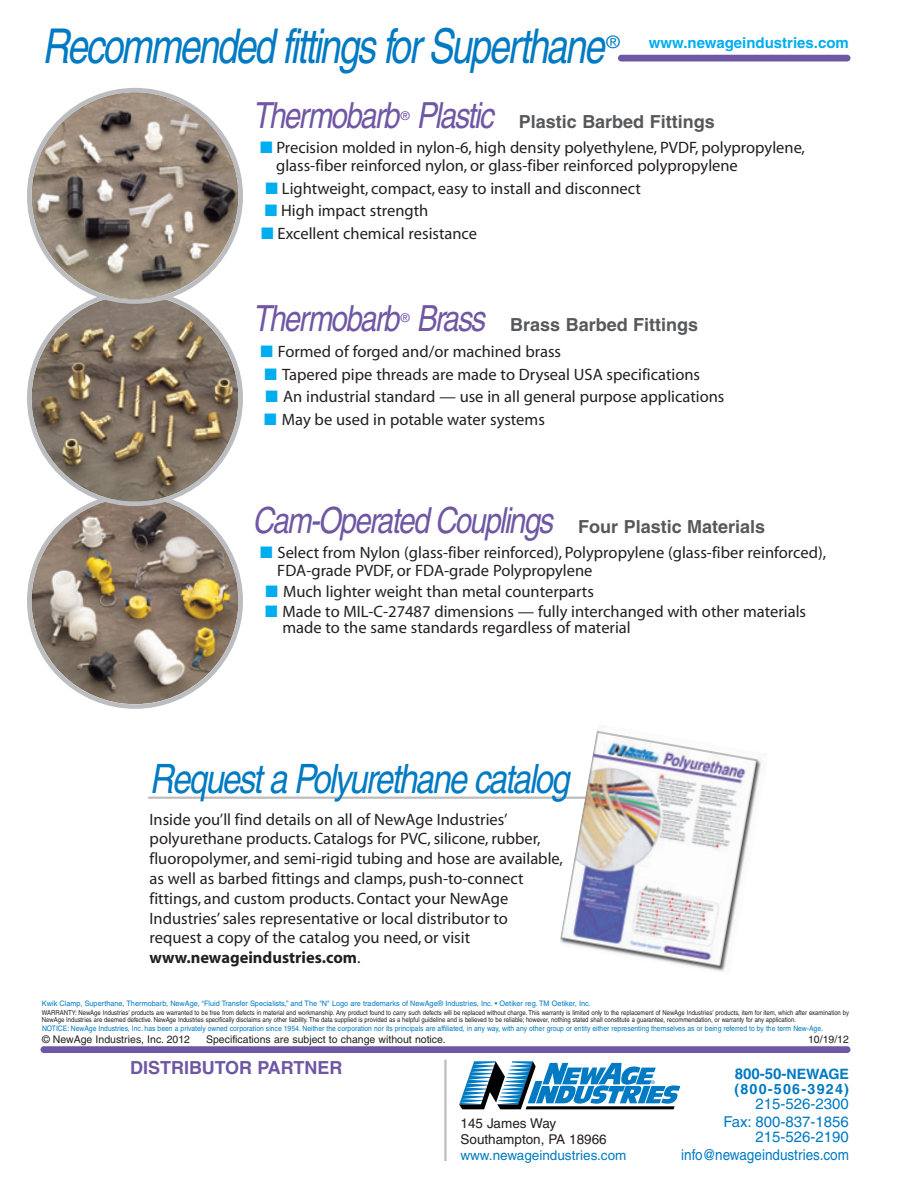
<style>
.page{position:relative;width:918px;height:1188px;background:#fff}
.page>*{position:absolute;margin:0;border:0;box-sizing:border-box;transform-origin:0 0}
.t1{font:italic 48px "Helvetica";color:#007ac2;scale:.78 1}
.t2{font:italic 40.5px "Helvetica";color:#007ac2;scale:.82 1}
.t3{font:italic 36px "Helvetica";color:#6f57a4;scale:.82 1}
.t4{font:700 18px "Helvetica";color:#57585a}
.t5{font:700 18px "Helvetica";color:#6f57a4}
.t6{font:17.1px "Helvetica";color:#007ac2;scale:1.05 1}
.t7{font:16.5px/19.8px "Myriad";color:#231f20}
.t8{font:15px/18px "Helvetica";color:#007ac2;text-align:right}
.t9{font:700 15px "Helvetica";color:#00aeef}
.t10{font:700 15px "Helvetica";color:#007ac2}
.t11{font:700 14.25px "Helvetica";letter-spacing:.09em;color:#007ac2}
.t12{font:13.5px/15.8px "Helvetica";color:#231f20}
.t13{font:13.5px "Helvetica";color:#007ac2}
.t14{font:12px "Helvetica";color:#6f57a4}
.t15{font:10.5px "Helvetica";color:#231f20}
.t16{font:7.5px "Helvetica";color:#007ac2;scale:.91 1}
.t17{font:7.5px "Helvetica";color:#007ac2}
.t18{font:6.75px/7.5px "Helvetica";color:#231f20;scale:.88 1}
.t19{font:5.1px "Helvetica";color:#007ac2}
.s1{font-weight:400;font-style:italic;font-size:36px;color:#6f57a4}
.s2{color:#00aeef}
.s3{font-weight:700;font-style:normal;font-size:18px;color:#57585a}
.s4{font-weight:700}
.s5{font-size:14.25px}
</style>
<div class="page">
<svg style="left:27px;top:506px;width:216px;height:203px"></svg>
<svg style="left:27px;top:304px;width:216px;height:202px"></svg>
<svg style="left:27px;top:88px;width:216px;height:216px"></svg>
<hr style="left:444px;top:1060px;width:3px;height:101px;background:#bcbdc0">
<svg style="left:459px;top:1061px;width:221px;height:48px"></svg>
<div style="left:40px;top:1046px;width:810px;height:7px;background:#6f57a4;border-radius:3px"></div>
<div style="left:618px;top:55px;width:232px;height:7px;background:#6f57a4;border-radius:3px"></div>
<hr style="left:148px;top:797px;width:453px;height:2px;background:#bcbdc0">
<img style="left:559px;top:726px;width:203px;height:246px">
<h1 class="t1" style="left:42px;top:28px;width:732px">Recommended fittingsforSuperthane</h1>
<p class="t6" style="left:606px;top:36px;width:14px">®</p>
<p class="t9" style="left:649px;top:37px;width:202px">www.newageindustries.com</p>
<h3 class="t3" style="left:252px;top:102px;width:188px">Thermobarb</h3>
<p class="t14" style="left:401px;top:111px;width:10px">®</p>
<p class="t4" style="left:416px;top:115px;width:300px"><span class="s1">Plastic</span> Plastic Barbed Fittings</p>
<p class="t7" style="left:276px;top:140px;width:530px;line-height:18px;text-indent:-16px"><span class="s2">■</span> Precision molded in nylon-6, high density polyethylene, PVDF, polypropylene, glass-fiber reinforced nylon, or glass-fiber reinforced polypropylene</p>
<p class="t7" style="left:266px;top:180px;width:377px"><span class="s2">■</span> Lightweight, compact, easy to install and disconnect</p>
<p class="t7" style="left:265px;top:202px;width:165px"><span class="s2">■</span> High impact strength</p>
<p class="t7" style="left:261px;top:225px;width:217px"><span class="s2">■</span> Excellent chemical resistance</p>
<h3 class="t3" style="left:252px;top:305px;width:188px">Thermobarb</h3>
<p class="t14" style="left:401px;top:313px;width:10px">®</p>
<p class="t4" style="left:416px;top:318px;width:283px"><span class="s1">Brass</span> Brass Barbed Fittings</p>
<p class="t7" style="left:260px;top:343px;width:302px"><span class="s2">■</span> Formed of forged and/or machined brass</p>
<p class="t7" style="left:265px;top:366px;width:437px"><span class="s2">■</span> Tapered pipe threads are made to Dryseal USA specifications</p>
<p class="t7" style="left:266px;top:388px;width:461px"><span class="s2">■</span> An industrial standard — use in all general purpose applications</p>
<p class="t7" style="left:264px;top:411px;width:282px"><span class="s2">■</span> May be used in potable water systems</p>
<h3 class="t3" style="left:252px;top:507px;width:627px">Cam-Operated Couplings <span class="s3">F o u r P l a s t i c M a t e r i a l s</span></h3>
<p class="t7" style="left:277px;top:545px;width:550px;line-height:18px;text-indent:-17px"><span class="s2">■</span> Select from Nylon (glass-fiber reinforced), Polypropylene (glass-fiber reinforced),<br>FDA-grade PVDF, or FDA-grade Polypropylene</p>
<p class="t7" style="left:266px;top:583px;width:330px"><span class="s2">■</span> Much lighter weight than metal counterparts</p>
<p class="t7" style="left:282px;top:605px;width:525px;line-height:15.8px;text-indent:-17px"><span class="s2">■</span> Made to MIL-C-27487 dimensions — fully interchanged with other materials made to the same standards regardless of material</p>
<h2 class="t2" style="left:150px;top:764px;width:521px">Requesta Polyurethane catalog</h2>
<p class="t7" style="left:150px;top:810px;width:415px">Inside you’ll find details on all of NewAge Industries’ polyurethane products. Catalogs for PVC, silicone, rubber, fluoropolymer, and semi-rigid tubing and hose are available, as well as barbed fittings and clamps, push-to-connect fittings, and custom products. Contact your NewAge Industries’ sales representative or local distributor to request a copy of the catalog you need, or visit <span class="s4">www.newageindustries.com</span>.</p>
<p class="t17" style="left:42px;top:1000px;width:550px">Kwik Clamp, Superthane, Thermobarb, NewAge, “Fluid Transfer Specialists,” and The "N" Logo are trademarks of NewAge® Industries, Inc. • Oetiker reg. TM Oetiker, Inc.</p>
<p class="t16" style="left:42px;top:1026px;width:860px">NOTICE: NewAge Industries, Inc. has been a privately owned corporation since 1954. Neither the corporation nor its principals are affiliated, in any way, with any other group or entity either representing themselves as or being referred to by the term New-Age.</p>
<p class="t18" style="left:42px;top:1009px;width:919px">WARRANTY: NewAge Industries’ products are warranted to be free from defects in material and workmanship. Any product found to carry such defects will be replaced without charge. This warranty is limited only to the replacement of NewAge Industries' products, item for item, which after examination by<br>NewAge Industries are deemed defective. NewAge Industries specifically disclaims any other liability. The data supplied is provided as a helpful guideline and is believed to be reliable; however, nothing stated shall constitute a guarantee, recommendation, or warranty for any application.</p>
<p class="t15" style="left:42px;top:1035px;width:150px">© NewAge Industries, Inc. 2012</p>
<p class="t15" style="left:206px;top:1035px;width:241px">Specifications are subject to change without notice.</p>
<p class="t15" style="left:808px;top:1035px;width:42px">10/19/12</p>
<p class="t5" style="left:130px;top:1061px;width:214px">DISTRIBUTOR PARTNER</p>
<p class="t10" style="left:735px;top:1068px;width:116px">800-50-<span class="s5">NEWAGE</span></p>
<p class="t11" style="left:734px;top:1084px;width:116px">(800-506-3924)</p>
<p class="t8" style="left:723px;top:1096px;width:127px">215-526-2300<br>Fax: 800-837-1856</p>
<p class="t8" style="left:681px;top:1129px;width:169px">215-526-2190 info@newageindustries.com</p>
<p class="t19" style="left:651px;top:1081px;width:5px">®</p>
<p class="t12" style="left:461px;top:1117px;width:148px">145 James Way<br>Southampton, PA 18966</p>
<p class="t13" style="left:461px;top:1150px;width:167px">www.newageindustries.com</p>
</div>
